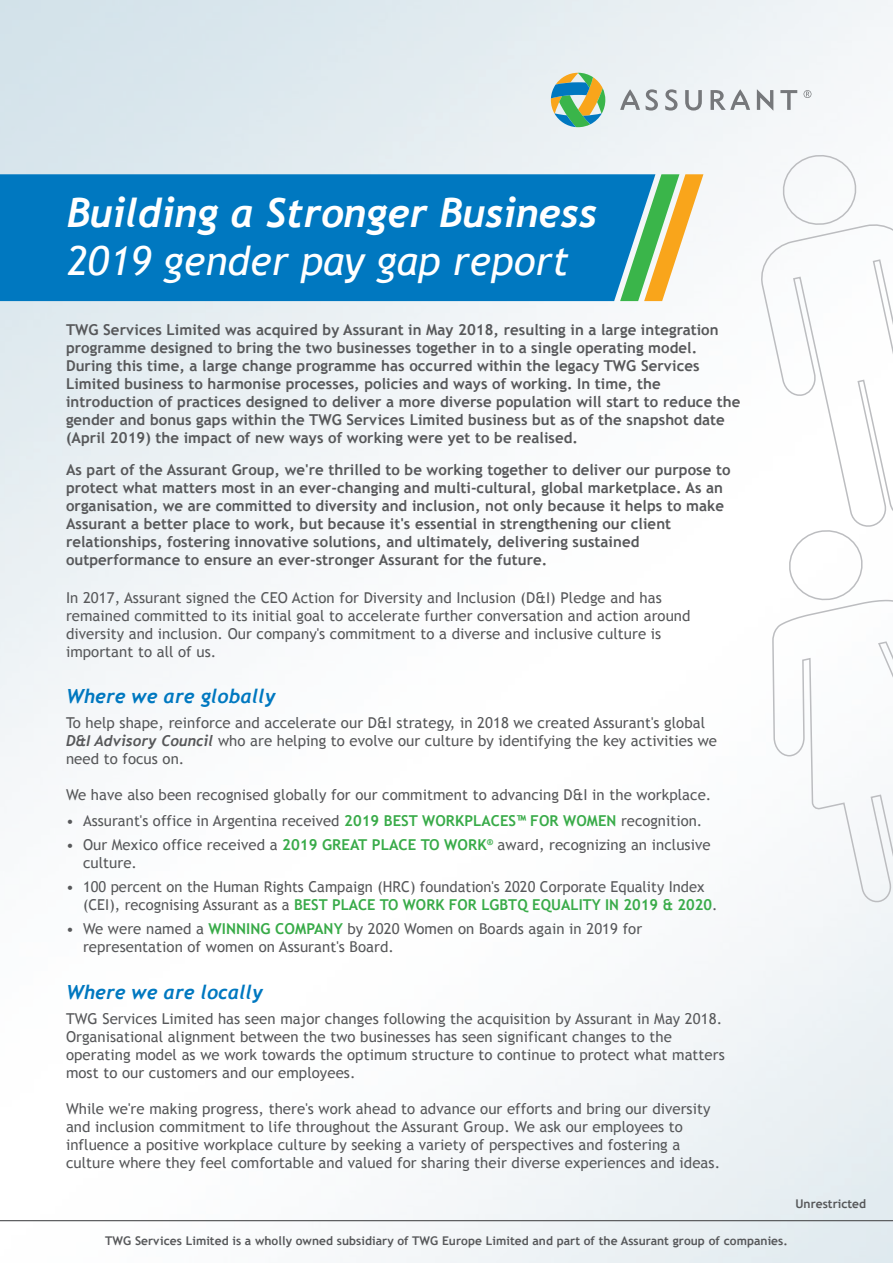
<style>
.page{position:relative;width:893px;height:1263px;background:#fff}
.page>*{position:absolute;margin:0;border:0;box-sizing:border-box;transform-origin:0 0}
.t1{font:italic 700 40.05px "Trebuchet";letter-spacing:-.005em;color:#fff}
.t2{font:italic 40.05px "Trebuchet MS";letter-spacing:.005em;color:#fff}
.t3{font:italic 700 19.5px "Trebuchet";letter-spacing:.005em;color:#0078c0}
.t4{font:15px/18px "Trebuchet MS";letter-spacing:.005em;color:#57585a}
.t5{font:700 15px/18px "Trebuchet MS";letter-spacing:.005em;color:#57585a}
.t6{font:700 12px "Trebuchet MS";letter-spacing:.005em;color:#57585a}
.s1{font-family:"Trebuchet";font-weight:700;font-style:italic}
.s2{font-weight:700;color:#39ab49}
</style>
<div class="page">
<svg style="left:759px;top:151px;width:134px;height:754px"></svg>
<svg style="left:655px;top:174px;width:48px;height:127px"></svg>
<div style="left:0;top:174px;width:655px;height:127px;background:#0078c0"></div>
<svg style="left:665px;top:89px;width:13px;height:22px"></svg>
<svg style="left:685px;top:90px;width:17px;height:21px"></svg>
<svg style="left:780px;top:90px;width:17px;height:20px"></svg>
<svg style="left:620px;top:89px;width:38px;height:22px"></svg>
<svg style="left:710px;top:89px;width:40px;height:21px"></svg>
<svg style="left:757px;top:89px;width:16px;height:22px"></svg>
<svg style="left:551px;top:73px;width:54px;height:54px;background:#90b691"></svg>
<svg style="left:804px;top:90px;width:7px;height:8px"></svg>
<hr style="left:0;top:1220px;width:893px;height:1px;background:#57585a">
<h1 class="t1" style="left:67px;top:189px;width:532px">Building a Stronger Business</h1>
<h1 class="t2" style="left:67px;top:237px;width:504px">2019 gender pay gap report</h1>
<p class="t5" style="left:66px;top:321px;width:676px">TWG Services Limited was acquired by Assurant in May 2018, resulting in a large integration programme designed to bring the two businesses together in to a single operating model.<br>During this time, a large change programme has occurred within the legacy TWG Services Limited business to harmonise processes, policies and ways of working. In time, the introduction of practices designed to deliver a more diverse population will start to reduce the gender and bonus gaps within the TWG Services Limited business but as of the snapshot date (April 2019) the impact of new ways of working were yet to be realised.</p>
<p class="t5" style="left:66px;top:460px;width:666px">As part of the Assurant Group, we're thrilled to be working together to deliver our purpose to protect what matters most in an ever-changing and multi-cultural, global marketplace. As an organisation, we are committed to diversity and inclusion, not only because it helps to make Assurant a better place to work, but because it's essential in strengthening our client relationships, fostering innovative solutions, and ultimately, delivering sustained outperformance to ensure an ever-stronger Assurant for the future.</p>
<p class="t4" style="left:66px;top:588px;width:626px">In 2017, Assurant signed the CEO Action for Diversity and Inclusion (D&amp;I) Pledge and has remained committed to its initial goal to accelerate further conversation and action around diversity and inclusion. Our company's commitment to a diverse and inclusive culture is important to all of us.</p>
<h2 class="t3" style="left:66px;top:684px;width:211px">Where we are globally</h2>
<p class="t4" style="left:66px;top:714px;width:653px">To help shape, reinforce and accelerate our D&amp;I strategy, in 2018 we created Assurant's global<br><span class="s1">D&amp;I Advisory Council</span> who are helping to evolve our culture by identifying the key activities we need to focus on.</p>
<p class="t4" style="left:66px;top:786px;width:647px">We have also been recognised globally for our commitment to advancing D&amp;I in the workplace.</p>
<p class="t4" style="left:66px;top:811px;width:638px">• Assurant's office in Argentina received <span class="s2">2019 BEST WORKPLACES™ FOR WOMEN</span> recognition.</p>
<p class="t4" style="left:83px;top:835px;width:629px;text-indent:-17px">• Our Mexico office received a <span class="s2">2019 GREAT PLACE TO WORK</span><sup>®</sup> award, recognizing an inclusive culture.</p>
<p class="t4" style="left:83px;top:877px;width:636px;text-indent:-17px">• 100 percent on the Human Rights Campaign (HRC) foundation's 2020 Corporate Equality Index (CEI), recognising Assurant as a <span class="s2">BEST PLACE TO WORK FOR LGBTQ EQUALITY IN 2019 &amp; 2020</span>.</p>
<p class="t4" style="left:83px;top:919px;width:561px;text-indent:-17px">• We were named a <span class="s2">WINNING COMPANY</span> by 2020 Women on Boards again in 2019 for representation of women on Assurant's Board.</p>
<h2 class="t3" style="left:66px;top:981px;width:199px">Where we are locally</h2>
<p class="t4" style="left:66px;top:1010px;width:660px">TWG Services Limited has seen major changes following the acquisition by Assurant in May 2018.<br>Organisational alignment between the two businesses has seen significant changes to the operating model as we work towards the optimum structure to continue to protect what matters most to our customers and our employees.</p>
<p class="t4" style="left:66px;top:1100px;width:656px">While we're making progress, there's work ahead to advance our efforts and bring our diversity and inclusion commitment to life throughout the Assurant Group. We ask our employees to influence a positive workplace culture by seeking a variety of perspectives and fostering a culture where they feel comfortable and valued for sharing their diverse experiences and ideas.</p>
<p class="t6" style="left:795px;top:1196px;width:72px">Unrestricted</p>
<p class="t6" style="left:105px;top:1233px;width:684px">TWG Services Limited is a wholly owned subsidiary of TWG Europe Limited and part of the Assurant group of companies.</p>
</div>
